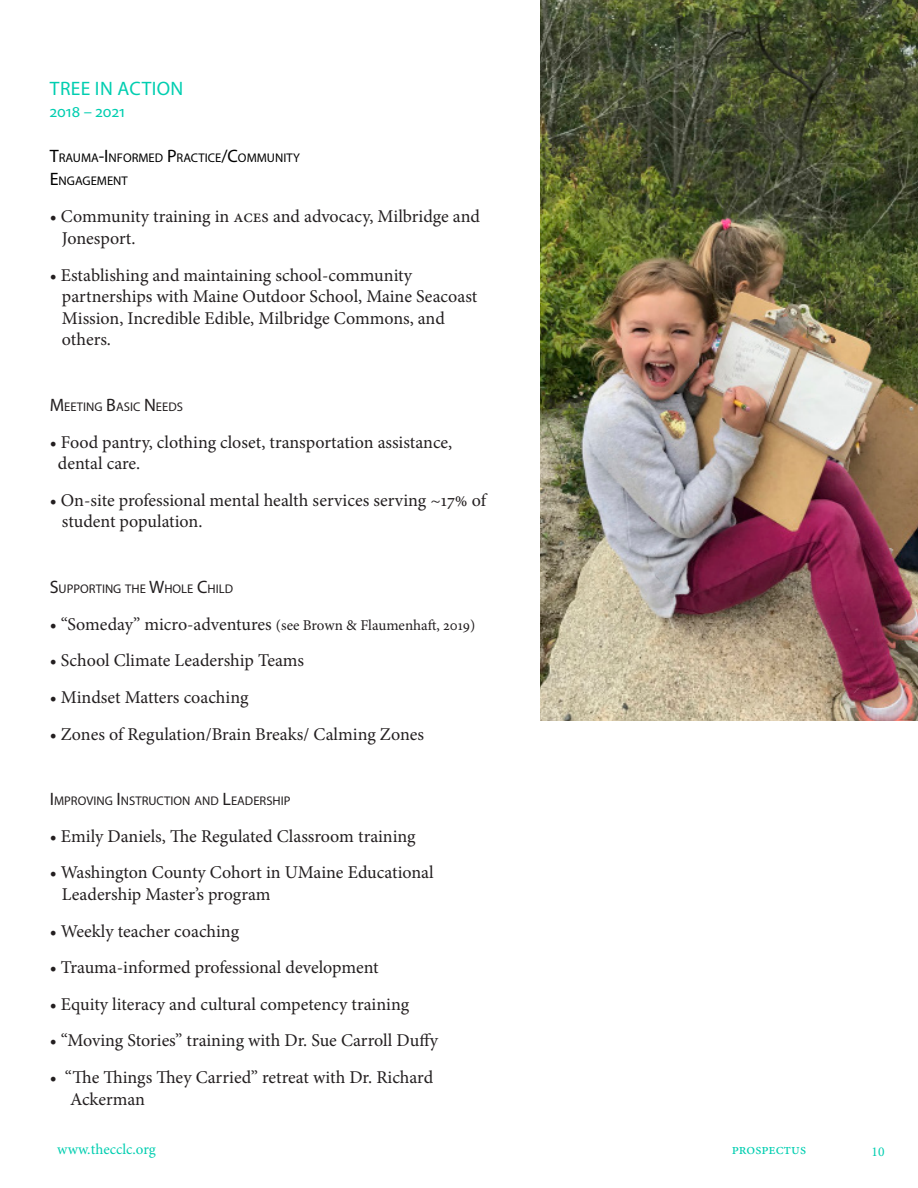
<style>
.page{position:relative;width:918px;height:1188px;background:#fff}
.page>*{position:absolute;margin:0;border:0;box-sizing:border-box;transform-origin:0 0}
.t1{font:19.5px "Myriad Pro";letter-spacing:.02em;color:#00ceb0}
.t2{font:18px/21.6px "Minion Pro";letter-spacing:-.005em;color:#231f20}
.t3{font:16.5px "Myriad Pro";color:#00ceb0}
.t4{font:15px "Minion Pro";letter-spacing:-.005em;color:#231f20}
.t5{font:15px "Minion Pro";color:#00ceb0}
.t6{font:13.5px "Minion Pro";color:#00ceb0}
.t7{font:12.6px "Myriad Pro";color:#231f20}
.t8{font:12.6px "Myriad Pro";color:#000}
.s1{font-size:18px}
</style>
<div class="page">
<img style="left:540px;top:0;width:378px;height:721px">
<p class="t1" style="left:50px;top:76px;width:135px">TREE IN ACTION</p>
<p class="t3" style="left:50px;top:102px;width:77px">2018 – 2021</p>
<p class="t8" style="left:50px;top:150px;width:91px"><span class="s1">T</span>RAUMA<span class="s1">-I</span> NFORME</p>
<p class="t8" style="left:155px;top:150px;width:147px">D <span class="s1">P</span> RACTICE<span class="s1">/C</span>OMM UNITY</p>
<p class="t8" style="left:50px;top:173px;width:80px"><span class="s1">E</span>NGAGEMENT</p>
<p class="t2" style="left:62px;top:206px;width:419px;text-indent:-12px">• Community training in ACEs and advocacy, Milbridge and<br>Jonesport.</p>
<p class="t2" style="left:50px;top:264px;width:364px">• Establishing and maintaining school-community</p>
<p class="t2" style="left:62px;top:286px;width:417px">partnerships with Maine Outdoor School, Maine Seacoast</p>
<p class="t2" style="left:62px;top:307px;width:384px">Mission, Incredible Edible, Milbridge Commons, and</p>
<p class="t2" style="left:62px;top:329px;width:51px">others.</p>
<p class="t7" style="left:50px;top:399px;width:135px"><span class="s1">M</span>EETING <span class="s1">B</span>ASIC <span class="s1">N</span> EEDS</p>
<p class="t2" style="left:50px;top:431px;width:404px">• Food pantry, clothing closet, transportation assistance,</p>
<p class="t2" style="left:58px;top:453px;width:84px">dental care.</p>
<p class="t2" style="left:50px;top:489px;width:438px">• On-site professional mental health services serving ~17% of</p>
<p class="t2" style="left:62px;top:511px;width:142px">student population.</p>
<p class="t7" style="left:50px;top:581px;width:185px"><span class="s1">S</span>UPPORTING THE <span class="s1">W</span>HOLE <span class="s1">C</span>HILD</p>
<p class="t4" style="left:50px;top:615px;width:427px"><span class="s1">• “Someday” micro-adventures</span> (see Brown &amp; Flaumenhaft, 2019)</p>
<p class="t2" style="left:50px;top:650px;width:256px">• School Climate Leadership Teams</p>
<p class="t2" style="left:50px;top:686px;width:200px">• Mindset Matters coaching</p>
<p class="t2" style="left:50px;top:723px;width:376px">• Zones of Regulation/Brain Breaks/ Calming Zones</p>
<p class="t7" style="left:50px;top:793px;width:242px"><span class="s1">I</span> MPROVING <span class="s1">I</span> NSTRUCTION AND <span class="s1">L</span>EADERSHIP</p>
<p class="t2" style="left:50px;top:825px;width:367px">• Emily Daniels, The Regulated Classroom training</p>
<p class="t2" style="left:50px;top:862px;width:386px">• Washington County Cohort in UMaine Educational</p>
<p class="t2" style="left:62px;top:884px;width:210px">Leadership Master’s program</p>
<p class="t2" style="left:50px;top:920px;width:191px">• Weekly teacher coaching</p>
<p class="t2" style="left:50px;top:957px;width:330px">• Trauma-informed professional development</p>
<p class="t2" style="left:50px;top:993px;width:361px">• Equity literacy and cultural competency training</p>
<p class="t2" style="left:50px;top:1030px;width:390px">• “Moving Stories” training with Dr. Sue Carroll Duffy</p>
<p class="t2" style="left:70px;top:1067px;width:365px;text-indent:-20px">• “The Things They Carried” retreat with Dr. Richard<br>Ackerman</p>
<p class="t5" style="left:57px;top:1139px;width:100px">www.thecclc.org</p>
<p class="t5" style="left:732px;top:1139px;width:76px">Prospectus</p>
<p class="t6" style="left:872px;top:1143px;width:14px">10</p>
</div>
